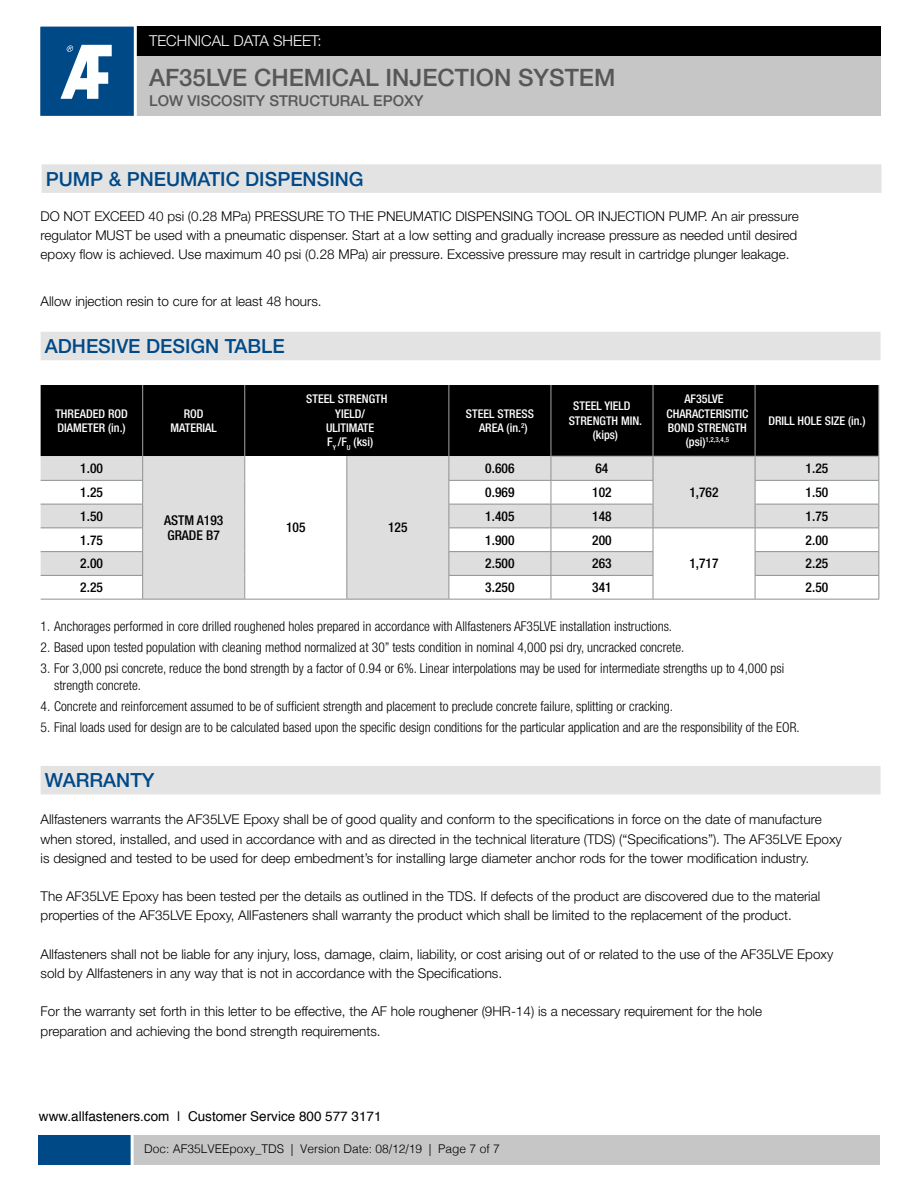
<style>
.page{position:relative;width:918px;height:1188px;background:#fff}
.page>*{position:absolute;margin:0;border:0;box-sizing:border-box;transform-origin:0 0}
.t1{font:500 24px "Helvetica Neue LT Pro";color:#575756}
.t2{font:500 19.5px "Helvetica Neue LT Pro";color:#004987}
.t3{font:500 15px "Helvetica Neue LT Pro";color:#575756}
.t4{font:300 15px "Helvetica Neue LT Pro";color:#fff}
.t5{font:300 13.5px/19.2px "Helvetica Neue LT Pro";color:#000}
.t6{font:300 condensed 13.5px/16.5px "Helvetica Neue LT Pro";color:#000}
.t7{font:500 condensed 13.5px/15px "Helvetica Neue LT Pro";color:#000}
.t8{font:13.5px "Helvetica";color:#000}
.t9{font:500 condensed 12px/14.4px "Helvetica Neue LT Pro";color:#fff;text-align:center}
.t10{font:300 12px "Helvetica";color:#000}
.t11{font:500 condensed 7.05px "Helvetica Neue LT Pro";color:#fff}
.s1{font-size:12px}
</style>
<div class="page">
<div style="left:40px;top:27px;width:841px;height:29px;background:#000"></div>
<div style="left:40px;top:56px;width:841px;height:60px;background:#c6c6c6"></div>
<svg style="left:40px;top:26px;width:98px;height:90px"></svg>
<div style="left:39px;top:1135px;width:840px;height:30px;background:#c6c6c6"></div>
<div style="left:39px;top:1135px;width:93px;height:30px;background:#004987"></div>
<hr style="left:131px;top:1134px;width:3px;height:31px;background:#fff">
<div style="left:42px;top:164px;width:840px;height:29px;background:#e3e3e3"></div>
<div style="left:41px;top:332px;width:840px;height:28px;background:#e3e3e3"></div>
<div style="left:41px;top:766px;width:840px;height:28px;background:#e3e3e3"></div>
<div style="left:41px;top:385px;width:837px;height:71px;background:#000"></div>
<svg style="left:41px;top:456px;width:837px;height:143px;fill:#dedede"></svg>
<div style="left:245px;top:456px;width:102px;height:143px;background:#fff"></div>
<hr style="left:142px;top:385px;width:1px;height:71px;background:#a3a5a8">
<hr style="left:244px;top:385px;width:1px;height:71px;background:#a3a5a8">
<hr style="left:449px;top:385px;width:1px;height:71px;background:#a3a5a8">
<hr style="left:41px;top:480px;width:102px;height:1px;background:#8c9091">
<hr style="left:449px;top:480px;width:102px;height:1px;background:#8c9091">
<hr style="left:551px;top:480px;width:102px;height:1px;background:#8c9091">
<hr style="left:755px;top:480px;width:124px;height:1px;background:#8c9091">
<hr style="left:41px;top:504px;width:102px;height:1px;background:#8c9091">
<hr style="left:449px;top:504px;width:102px;height:1px;background:#8c9091">
<hr style="left:551px;top:504px;width:102px;height:1px;background:#8c9091">
<hr style="left:755px;top:504px;width:124px;height:1px;background:#8c9091">
<hr style="left:41px;top:527px;width:102px;height:1px;background:#8c9091">
<hr style="left:449px;top:527px;width:102px;height:1px;background:#8c9091">
<hr style="left:551px;top:527px;width:102px;height:1px;background:#8c9091">
<hr style="left:653px;top:527px;width:102px;height:1px;background:#8c9091">
<hr style="left:755px;top:527px;width:124px;height:1px;background:#8c9091">
<hr style="left:41px;top:551px;width:102px;height:1px;background:#8c9091">
<hr style="left:449px;top:551px;width:102px;height:1px;background:#8c9091">
<hr style="left:551px;top:551px;width:102px;height:1px;background:#8c9091">
<hr style="left:755px;top:551px;width:124px;height:1px;background:#8c9091">
<hr style="left:41px;top:575px;width:102px;height:1px;background:#8c9091">
<svg style="left:142px;top:456px;width:1px;height:143px"></svg>
<svg style="left:244px;top:456px;width:1px;height:143px"></svg>
<svg style="left:346px;top:456px;width:1px;height:143px"></svg>
<hr style="left:449px;top:575px;width:102px;height:1px;background:#8c9091">
<svg style="left:449px;top:456px;width:1px;height:143px"></svg>
<hr style="left:551px;top:575px;width:102px;height:1px;background:#8c9091">
<svg style="left:551px;top:457px;width:1px;height:142px"></svg>
<svg style="left:653px;top:457px;width:1px;height:142px"></svg>
<hr style="left:755px;top:575px;width:124px;height:1px;background:#8c9091">
<svg style="left:755px;top:457px;width:1px;height:142px"></svg>
<svg style="left:878px;top:457px;width:1px;height:142px"></svg>
<hr style="left:41px;top:599px;width:102px;height:1px;background:#8c9091">
<hr style="left:143px;top:599px;width:102px;height:1px;background:#8c9091">
<hr style="left:245px;top:599px;width:102px;height:1px;background:#8c9091">
<hr style="left:347px;top:599px;width:102px;height:1px;background:#8c9091">
<hr style="left:449px;top:599px;width:102px;height:1px;background:#8c9091">
<hr style="left:551px;top:599px;width:102px;height:1px;background:#8c9091">
<hr style="left:653px;top:599px;width:102px;height:1px;background:#8c9091">
<hr style="left:755px;top:599px;width:124px;height:1px;background:#8c9091">
<hr style="left:551px;top:385px;width:1px;height:71px;background:#a3a5a8">
<hr style="left:653px;top:385px;width:1px;height:71px;background:#a3a5a8">
<hr style="left:755px;top:385px;width:1px;height:71px;background:#a3a5a8">
<hr style="left:878px;top:385px;width:1px;height:71px;background:#a3a5a8">
<hr style="left:551px;top:456px;width:102px;height:1px;background:#a3a5a8">
<hr style="left:653px;top:456px;width:102px;height:1px;background:#a3a5a8">
<hr style="left:755px;top:456px;width:124px;height:1px;background:#a3a5a8">
<p class="t4" style="left:149px;top:32px;width:174px">TECHNICAL DATA SHEET:</p>
<h1 class="t1" style="left:149px;top:63px;width:468px">AF35LVE CHEMICAL INJECTION SYSTEM</h1>
<p class="t3" style="left:149px;top:91px;width:276px">LOW VISCOSITY STRUCTURAL EPOXY</p>
<h2 class="t2" style="left:46px;top:167px;width:319px">PUMP &amp; PNEUMATIC DISPENSING</h2>
<p class="t5" style="left:41px;top:206px;width:760px;text-align:justify">DO NOT EXCEED 40 psi (0.28 MPa) PRESSURE TO THE PNEUMATIC DISPENSING TOOL OR INJECTION PUMP. An air pressure regulator MUST be used with a pneumatic dispenser. Start at a low setting and gradually increase pressure as needed until desired epoxy flow is achieved. Use maximum 40 psi (0.28 MPa) air pressure. Excessive pressure may result in cartridge plunger leakage.</p>
<p class="t5" style="left:41px;top:291px;width:283px">Allow injection resin to cure for at least 48 hours.</p>
<h2 class="t2" style="left:45px;top:334px;width:241px">ADHESIVE DESIGN TABLE</h2>
<p class="t9" style="left:55px;top:406px;width:74px;text-align:left">THREADED ROD<br>DIAMETER (in.)</p>
<p class="t9" style="left:171px;top:406px;width:48px">ROD<br>MATERIAL</p>
<p class="t7" style="left:80px;top:461px;width:24px">1.00</p>
<p class="t9" style="left:306px;top:392px;width:83px">STEEL STRENGTH<br>YIELD/<br>ULITIMATE<br>F<sub>Y</sub> /F<sub>U</sub> (ksi)</p>
<p class="t9" style="left:466px;top:406px;width:69px">STEEL STRESS<br>AREA (in.<sup>2</sup>)</p>
<p class="t9" style="left:569px;top:399px;width:75px">STEEL YIELD<br>STRENGTH MIN. (kips)</p>
<p class="t9" style="left:667px;top:392px;width:83px">AF35LVE<br>CHARACTERISITIC<br>BOND STRENGTH</p>
<p class="t11" style="left:686px;top:436px;width:45px"><span class="s1">(psi)</span>1,2,3,4,5</p>
<p class="t7" style="left:485px;top:461px;width:31px">0.606</p>
<p class="t7" style="left:595px;top:461px;width:14px">64</p>
<p class="t9" style="left:768px;top:413px;width:99px">DRILL HOLE SIZE (in.)</p>
<p class="t7" style="left:806px;top:461px;width:24px">1.25</p>
<p class="t7" style="left:689px;top:484px;width:31px">1,762</p>
<p class="t7" style="left:80px;top:485px;width:24px">1.25</p>
<p class="t7" style="left:485px;top:485px;width:31px">0.969</p>
<p class="t7" style="left:592px;top:485px;width:21px">102</p>
<p class="t7" style="left:806px;top:485px;width:24px">1.50</p>
<p class="t7" style="left:80px;top:508px;width:24px">1.50</p>
<p class="t7" style="left:485px;top:508px;width:31px">1.405</p>
<p class="t7" style="left:592px;top:508px;width:21px">148</p>
<p class="t7" style="left:806px;top:508px;width:24px">1.75</p>
<p class="t7" style="left:80px;top:532px;width:24px">1.75</p>
<p class="t7" style="left:485px;top:532px;width:31px">1.900</p>
<p class="t7" style="left:592px;top:532px;width:21px">200</p>
<p class="t7" style="left:689px;top:556px;width:31px">1,717</p>
<p class="t7" style="left:164px;top:513px;width:61px">ASTM A193<br>GRADE B7</p>
<p class="t7" style="left:286px;top:520px;width:21px">105</p>
<p class="t7" style="left:388px;top:520px;width:21px">125</p>
<p class="t7" style="left:806px;top:532px;width:24px">2.00</p>
<p class="t7" style="left:80px;top:556px;width:24px">2.00</p>
<p class="t7" style="left:485px;top:556px;width:31px">2.500</p>
<p class="t7" style="left:592px;top:556px;width:21px">263</p>
<p class="t7" style="left:806px;top:556px;width:24px">2.25</p>
<p class="t7" style="left:80px;top:580px;width:24px">2.25</p>
<p class="t7" style="left:485px;top:580px;width:31px">3.250</p>
<p class="t7" style="left:592px;top:580px;width:21px">341</p>
<p class="t7" style="left:806px;top:580px;width:24px">2.50</p>
<p class="t6" style="left:41px;top:618px;width:633px">1. Anchorages performed in core drilled roughened holes prepared in accordance with Allfasteners AF35LVE installation instructions.</p>
<p class="t6" style="left:41px;top:639px;width:645px">2. Based upon tested population with cleaning method normalized at 30” tests condition in nominal 4,000 psi dry, uncracked concrete.</p>
<p class="t6" style="left:54px;top:660px;width:732px;text-indent:-14px">3. For 3,000 psi concrete, reduce the bond strength by a factor of 0.94 or 6%. Linear interpolations may be used for intermediate strengths up to 4,000 psi strength concrete.</p>
<p class="t6" style="left:41px;top:698px;width:634px">4. Concrete and reinforcement assumed to be of sufficient strength and placement to preclude concrete failure, splitting or cracking.</p>
<p class="t6" style="left:41px;top:719px;width:761px">5. Final loads used for design are to be calculated based upon the specific design conditions for the particular application and are the responsibility of the EOR.</p>
<h2 class="t2" style="left:45px;top:769px;width:111px">WARRANTY</h2>
<p class="t5" style="left:41px;top:810px;width:803px">Allfasteners warrants the AF35LVE Epoxy shall be of good quality and conform to the specifications in force on the date of manufacture when stored, installed, and used in accordance with and as directed in the technical literature (TDS) (“Specifications”). The AF35LVE Epoxy is designed and tested to be used for deep embedment’s for installing large diameter anchor rods for the tower modification industry.</p>
<p class="t5" style="left:41px;top:887px;width:781px">The AF35LVE Epoxy has been tested per the details as outlined in the TDS. If defects of the product are discovered due to the material properties of the AF35LVE Epoxy, AllFasteners shall warranty the product which shall be limited to the replacement of the product.</p>
<p class="t5" style="left:41px;top:944px;width:794px">Allfasteners shall not be liable for any injury, loss, damage, claim, liability, or cost arising out of or related to the use of the AF35LVE Epoxy sold by Allfasteners in any way that is not in accordance with the Specifications.</p>
<p class="t5" style="left:41px;top:1002px;width:723px">For the warranty set forth in this letter to be effective, the AF hole roughener (9HR-14) is a necessary requirement for the hole preparation and achieving the bond strength requirements.</p>
<p class="t8" style="left:39px;top:1106px;width:344px">www.allfasteners.com | Customer Service 800 577 3171</p>
<p class="t10" style="left:144px;top:1138px;width:357px">Doc: AF35LVEEpoxy_TDS | Version Date: 08/12/19 | Page 7 of 7</p>
</div>
